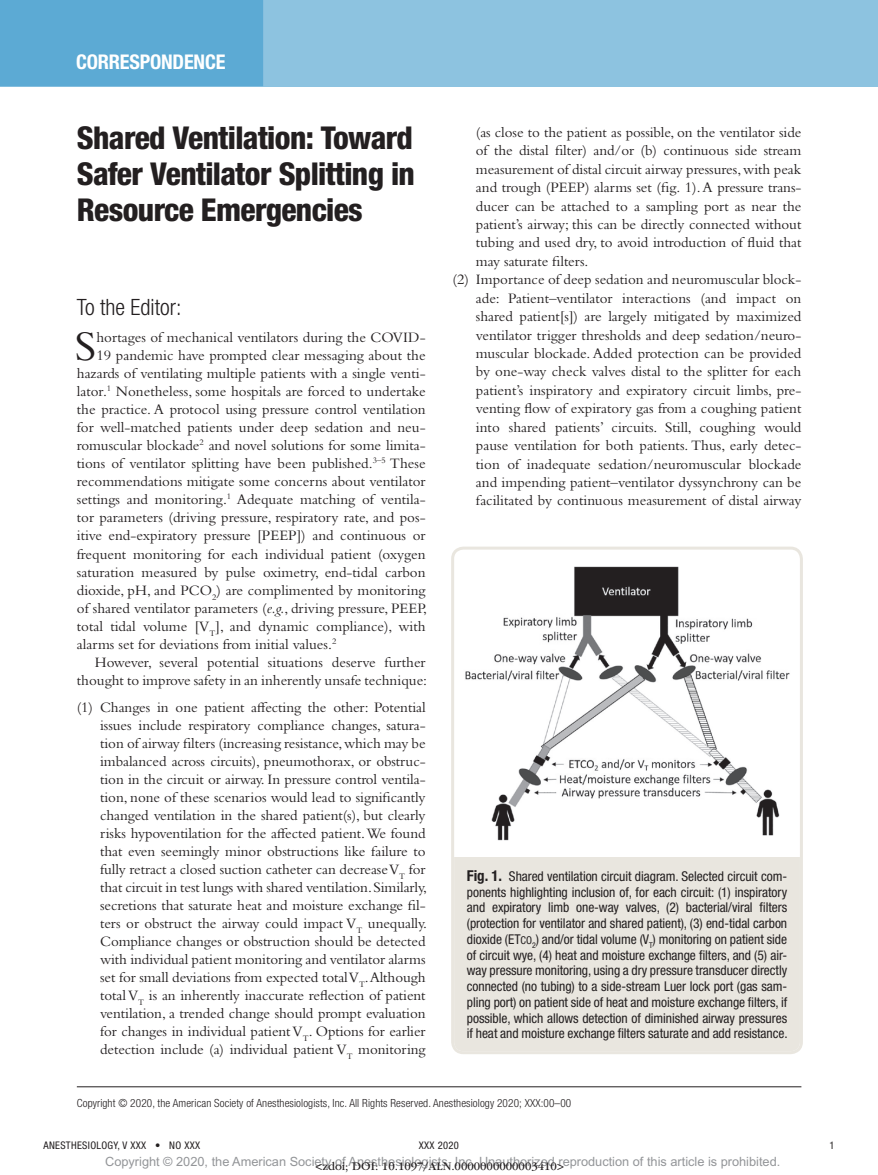
<style>
.page{position:relative;width:878px;height:1175px;background:#fff}
.page>*{position:absolute;margin:0;border:0;box-sizing:border-box;transform-origin:0 0}
.t1{font:43.95px "Bembo Std";color:#231f20}
.t2{font:800 condensed 31.5px/36px "Helvetica Neue LT Std";letter-spacing:-.02em;color:#231f20;text-align:justify}
.t3{font:300 condensed 22.5px "Helvetica Neue LT Std";color:#231f20}
.t4{font:700 condensed 20.25px "Helvetica Neue LT Std";letter-spacing:-.01em;color:#fff}
.t5{font:15px/18px "Bembo Std";color:#231f20;text-align:justify}
.t6{font:condensed 13.5px/15.8px "Helvetica Neue LT Std";letter-spacing:-.005em;color:#231f20;text-align:justify}
.t7{font:12.75px "Arial MT Std";color:#939598}
.t8{font:12px "ITC Garamond Std";color:#231f20}
.t9{font:300 condensed 11.25px "Helvetica Neue LT Std";letter-spacing:.01em;color:#231f20}
.t10{font:condensed 10.5px "Helvetica Neue LT Std";letter-spacing:.03em;color:#231f20}
.s1{font-style:italic}
.s2{font-weight:700;font-size:15px}
.s3{font-family:"Helvetica Neue LT Std Cn SC800";font-stretch:normal;font-size:10.8px}
</style>
<div class="page">
<div style="left:0;top:0;width:878px;height:86px;background:#8dc3e0"></div>
<div style="left:0;top:0;width:263px;height:86px;background:#5caad4"></div>
<hr style="left:77px;top:1086px;width:724px;height:1px;background:#231f20">
<img style="left:465px;top:566px;width:325px;height:274px">
<div style="left:454px;top:857px;width:345px;height:194px;background:#e9e6df"></div>
<div style="left:451px;top:546px;width:351px;height:508px;border:3px solid #e9e6df;border-radius:11px"></div>
<h3 class="t4" style="left:76px;top:49px;width:151px">CORRESPONDENCE</h3>
<h2 class="t2" style="left:77px;top:120px;width:339px">Shared Ventilation: Toward Safer Ventilator Splitting in Resource Emergencies</h2>
<h3 class="t3" style="left:77px;top:294px;width:106px">To the Editor:</h3>
<h1 class="t1" style="left:75px;top:321px;width:23px">S</h1>
<p class="t5" style="left:96px;top:328px;width:331px">hortages of mechanical ventilators during the COVID-</p>
<p class="t5" style="left:96px;top:346px;width:330px">19 pandemic have prompted clear messaging about the</p>
<p class="t5" style="left:77px;top:364px;width:350px">hazards of ventilating multiple patients with a single venti-</p>
<p class="t5" style="left:77px;top:382px;width:350px">lator.<sup>1</sup> Nonetheless, some hospitals are forced to undertake</p>
<p class="t5" style="left:77px;top:400px;width:350px">the practice. A protocol using pressure control ventilation</p>
<p class="t5" style="left:77px;top:418px;width:350px">for well-matched patients under deep sedation and neu-</p>
<p class="t5" style="left:77px;top:436px;width:350px">romuscular blockade<sup>2</sup> and novel solutions for some limita-</p>
<p class="t5" style="left:77px;top:454px;width:350px">tions of ventilator splitting have been published.<sup>3–5</sup> These</p>
<p class="t5" style="left:77px;top:472px;width:350px">recommendations mitigate some concerns about ventilator</p>
<p class="t5" style="left:77px;top:490px;width:350px">settings and monitoring.<sup>1</sup> Adequate matching of ventila-</p>
<p class="t5" style="left:77px;top:508px;width:350px">tor parameters (driving pressure, respiratory rate, and pos-</p>
<p class="t5" style="left:77px;top:526px;width:350px">itive end-expiratory pressure [PEEP]) and continuous or</p>
<p class="t5" style="left:77px;top:544px;width:350px">frequent monitoring for each individual patient (oxygen</p>
<p class="t5" style="left:77px;top:562px;width:350px">saturation measured by pulse oximetry, end-tidal carbon</p>
<p class="t5" style="left:77px;top:580px;width:350px">dioxide, pH, and PCO<sub>2</sub>) are complimented by monitoring</p>
<p class="t5" style="left:77px;top:598px;width:352px">of shared ventilator parameters (<span class="s1">e.g.</span>, driving pressure, PEEP,</p>
<p class="t5" style="left:77px;top:616px;width:350px">total tidal volume [V<sub>T</sub>], and dynamic compliance), with</p>
<p class="t5" style="left:77px;top:634px;width:261px">alarms set for deviations from initial values.<sup>2</sup></p>
<p class="t5" style="left:95px;top:652px;width:332px">However, several potential situations deserve further</p>
<p class="t5" style="left:77px;top:670px;width:352px">thought to improve safety in an inherently unsafe technique:</p>
<p class="t5" style="left:100px;top:697px;width:328px;text-indent:-23px">(1) Changes in one patient affecting the other: Potential issues include respiratory compliance changes, satura&shy;tion of airway filters (increasing resistance, which may be imbalanced across circuits), pneumothorax, or obstruc&shy;tion in the circuit or airway. In pressure control ventila&shy;tion, none of these scenarios would lead to significantly changed ventilation in the shared patient(s), but clearly risks hypoventilation for the affected patient. We found that even seemingly minor obstructions like failure to fully retract a closed suction catheter can decrease V<sub>T</sub> for that circuit in test lungs with shared ventilation. Similarly, secretions that saturate heat and moisture exchange fil&shy;ters or obstruct the airway could impact V<sub>T</sub> unequally.<br>Compliance changes or obstruction should be detected with individual patient monitoring and ventilator alarms set for small deviations from expected total V<sub>T</sub>.Although total V<sub>T</sub> is an inherently inaccurate reflection of patient ventilation, a trended change should prompt evaluation for changes in individual patient V<sub>T</sub>. Options for earlier detection include (a) individual patient V<sub>T</sub> monitoring</p>
<p class="t5" style="left:476px;top:123px;width:327px">(as close to the patient as possible, on the ventilator side</p>
<p class="t5" style="left:476px;top:141px;width:327px">of the distal filter) and/or (b) continuous side stream</p>
<p class="t5" style="left:476px;top:160px;width:327px">measurement of distal circuit airway pressures, with peak</p>
<p class="t5" style="left:476px;top:178px;width:327px">and trough (PEEP) alarms set (fig. 1). A pressure trans-</p>
<p class="t5" style="left:476px;top:197px;width:327px">ducer can be attached to a sampling port as near the</p>
<p class="t5" style="left:476px;top:215px;width:327px">patient’s airway; this can be directly connected without</p>
<p class="t5" style="left:476px;top:233px;width:327px">tubing and used dry, to avoid introduction of fluid that</p>
<p class="t5" style="left:476px;top:252px;width:114px">may saturate filters.</p>
<p class="t5" style="left:452px;top:270px;width:350px">(2) Importance of deep sedation and neuromuscular block-</p>
<p class="t5" style="left:476px;top:289px;width:327px">ade: Patient–ventilator interactions (and impact on</p>
<p class="t5" style="left:476px;top:307px;width:327px">shared patient[s]) are largely mitigated by maximized</p>
<p class="t5" style="left:476px;top:325px;width:327px">ventilator trigger thresholds and deep sedation/neuro-</p>
<p class="t5" style="left:476px;top:344px;width:327px">muscular blockade. Added protection can be provided</p>
<p class="t5" style="left:476px;top:362px;width:327px">by one-way check valves distal to the splitter for each</p>
<p class="t5" style="left:476px;top:381px;width:327px">patient’s inspiratory and expiratory circuit limbs, pre-</p>
<p class="t5" style="left:476px;top:399px;width:327px">venting flow of expiratory gas from a coughing patient</p>
<p class="t5" style="left:476px;top:418px;width:327px">into shared patients’ circuits. Still, coughing would</p>
<p class="t5" style="left:476px;top:436px;width:327px">pause ventilation for both patients. Thus, early detec-</p>
<p class="t5" style="left:476px;top:454px;width:327px">tion of inadequate sedation/neuromuscular blockade</p>
<p class="t5" style="left:476px;top:473px;width:327px">and impending patient–ventilator dyssynchrony can be</p>
<p class="t5" style="left:476px;top:491px;width:327px">facilitated by continuous measurement of distal airway</p>
<p class="t6" style="left:467px;top:868px;width:322px"><span class="s2">Fig. 1.</span> Shared ventilation circuit diagram. Selected circuit com&shy;ponents highlighting inclusion of, for each circuit: (1) inspiratory and expiratory limb one-way valves, (2) bacterial/viral filters (protection for ventilator and shared patient), (3) end-tidal carbon dioxide (ET<span class="s3">co</span><sub>2</sub>) and/or tidal volume (V<sub>T</sub>) monitoring on patient side of circuit wye, (4) heat and moisture exchange filters, and (5) air&shy;way pressure monitoring, using a dry pressure transducer directly connected (no tubing) to a side-stream Luer lock port (gas sam&shy;pling port) on patient side of heat and moisture exchange filters, if possible, which allows detection of diminished airway pressures if heat and moisture exchange filters saturate and add resistance.</p>
<p class="t9" style="left:77px;top:1097px;width:496px">Copyright © 2020, the American Society of Anesthesiologists, Inc. All Rights Reserved. Anesthesiology 2020; XXX:00–00</p>
<p class="t10" style="left:44px;top:1139px;width:158px">ANESTHESIOLOGY, V XXX • NO XXX</p>
<p class="t10" style="left:419px;top:1139px;width:5px">xxx</p>
<p class="t10" style="left:438px;top:1139px;width:23px">2020</p>
<p class="t10" style="left:829px;top:1139px;width:7px">1</p>
<p class="t7" style="left:105px;top:1154px;width:676px">Copyright © 2020, the American Society of Anesthesiologists, Inc. Unauthorized reproduction of this article is prohibited.</p>
<p class="t8" style="left:315px;top:1159px;width:250px">&lt;zdoi; DOI: 10.1097/ALN.0000000000003410&gt;</p>
</div>
